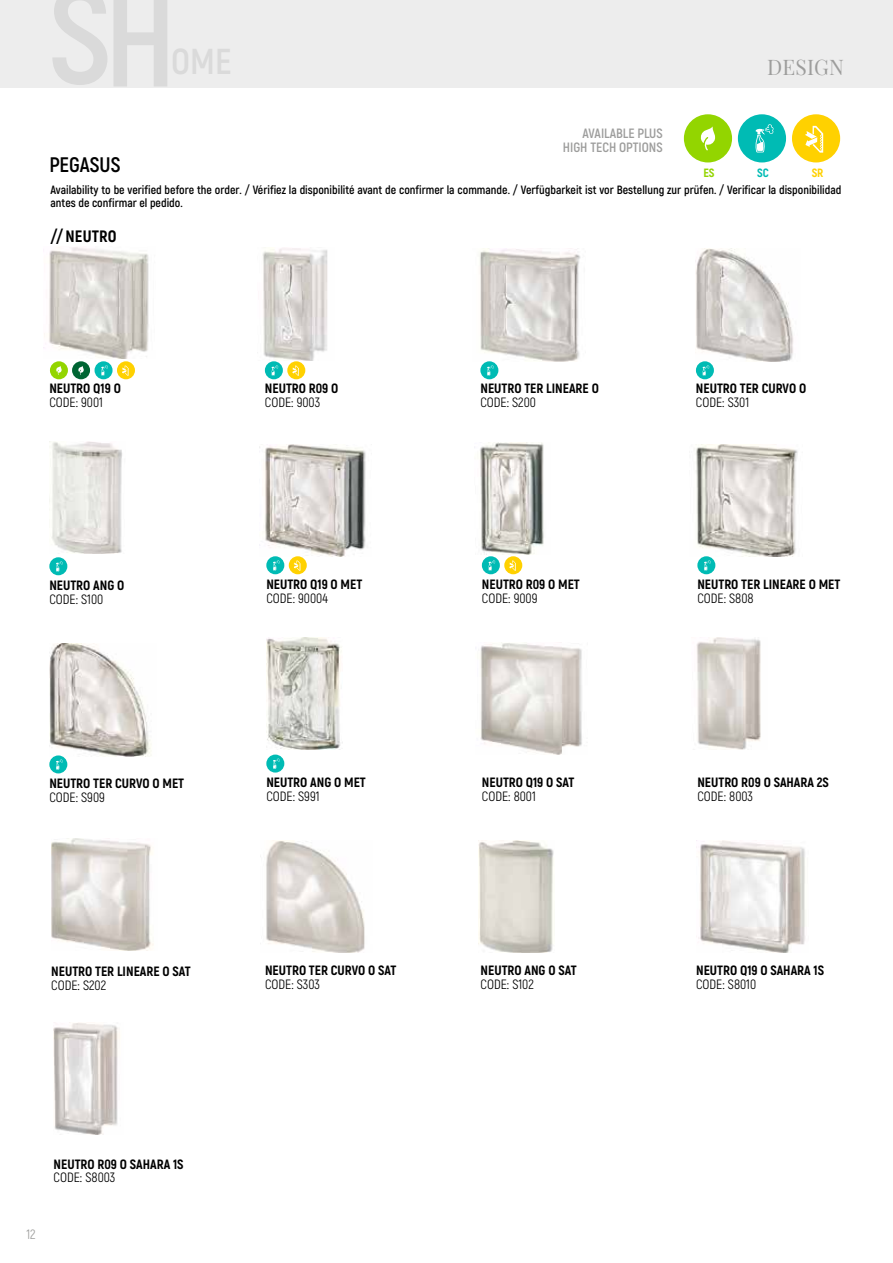
<style>
.page{position:relative;width:893px;height:1263px;background:#fff}
.page>*{position:absolute;margin:0;border:0;box-sizing:border-box;transform-origin:0 0}
.t1{font:700 21px "Akrobat";color:#000}
.t2{font:21px "Playfair Display";letter-spacing:.01em;color:#9d9d9c}
.t3{font:800 16.5px "Akrobat";letter-spacing:.01em;color:#000}
.t4{font:800 13.5px "Akrobat";color:#000}
.t5{font:13.5px "Akrobat";color:#000}
.t6{font:700 13.5px/13px "Akrobat";color:#9d9d9c;text-align:right}
.t7{font:13.5px "Akrobat";color:#9d9d9c}
.t8{font:700 12px/13.5px "Akrobat";color:#000}
.t9{font:800 12px "Akrobat";color:#93d500}
.t10{font:800 12px "Akrobat";color:#00bbb4}
.t11{font:800 12px "Akrobat";color:#ffd100}
</style>
<div class="page">
<div style="left:0;top:0;width:893px;height:87px;background:#ededed"></div>
<img style="left:259px;top:445px;width:107px;height:112px">
<img style="left:474px;top:442px;width:70px;height:113px">
<img style="left:695px;top:445px;width:103px;height:112px">
<img style="left:49px;top:644px;width:102px;height:112px">
<img style="left:266px;top:637px;width:77px;height:113px">
<img style="left:480px;top:642px;width:102px;height:112px">
<img style="left:696px;top:637px;width:65px;height:113px">
<img style="left:51px;top:838px;width:103px;height:112px">
<img style="left:478px;top:840px;width:76px;height:112px">
<img style="left:696px;top:840px;width:109px;height:112px">
<img style="left:54px;top:1022px;width:66px;height:112px">
<img style="left:266px;top:840px;width:99px;height:112px">
<img style="left:43px;top:247px;width:106px;height:112px">
<img style="left:262px;top:248px;width:66px;height:112px">
<img style="left:479px;top:249px;width:102px;height:112px">
<img style="left:696px;top:249px;width:97px;height:112px">
<svg style="left:289px;top:556px;width:18px;height:18px"></svg>
<svg style="left:294px;top:561px;width:6px;height:10px"></svg>
<div style="left:266px;top:556px;width:18px;height:18px;background:#00bbb4;border-radius:50%"></div>
<svg style="left:273px;top:560px;width:7px;height:10px"></svg>
<div style="left:504px;top:556px;width:18px;height:18px;background:#ffd100;border-radius:50%"></div>
<svg style="left:509px;top:561px;width:7px;height:10px"></svg>
<div style="left:482px;top:556px;width:18px;height:18px;background:#00bbb4;border-radius:50%"></div>
<svg style="left:488px;top:560px;width:7px;height:10px"></svg>
<div style="left:287px;top:361px;width:18px;height:18px;background:#ffd100;border-radius:50%"></div>
<svg style="left:292px;top:366px;width:7px;height:10px"></svg>
<div style="left:265px;top:361px;width:18px;height:18px;background:#00bbb4;border-radius:50%"></div>
<svg style="left:271px;top:365px;width:7px;height:11px"></svg>
<div style="left:480px;top:361px;width:18px;height:18px;background:#00bbb4;border-radius:50%"></div>
<svg style="left:487px;top:365px;width:7px;height:11px"></svg>
<div style="left:696px;top:361px;width:18px;height:18px;background:#00bbb4;border-radius:50%"></div>
<svg style="left:702px;top:365px;width:7px;height:11px"></svg>
<div style="left:266px;top:754px;width:18px;height:18px;background:#00bbb4;border-radius:50%"></div>
<svg style="left:273px;top:758px;width:7px;height:11px"></svg>
<div style="left:697px;top:556px;width:18px;height:18px;background:#00bbb4;border-radius:50%"></div>
<svg style="left:704px;top:560px;width:7px;height:10px"></svg>
<div style="left:49px;top:755px;width:18px;height:18px;background:#00bbb4;border-radius:50%"></div>
<svg style="left:56px;top:759px;width:7px;height:11px"></svg>
<div style="left:684px;top:114px;width:48px;height:48px;background:#93d500;border-radius:50%"></div>
<svg style="left:700px;top:126px;width:15px;height:24px"></svg>
<div style="left:738px;top:114px;width:48px;height:48px;background:#00bbb4;border-radius:50%"></div>
<svg style="left:755px;top:124px;width:19px;height:28px"></svg>
<div style="left:792px;top:114px;width:48px;height:48px;background:#ffd100;border-radius:50%"></div>
<svg style="left:805px;top:126px;width:18px;height:27px"></svg>
<div style="left:50px;top:361px;width:18px;height:18px;background:#93d500;border-radius:50%"></div>
<svg style="left:56px;top:366px;width:6px;height:9px"></svg>
<div style="left:117px;top:361px;width:18px;height:18px;background:#ffd100;border-radius:50%"></div>
<svg style="left:122px;top:366px;width:7px;height:10px"></svg>
<div style="left:95px;top:361px;width:18px;height:18px;background:#00bbb4;border-radius:50%"></div>
<svg style="left:101px;top:365px;width:7px;height:11px"></svg>
<div style="left:72px;top:361px;width:18px;height:18px;background:#006533;border-radius:50%"></div>
<svg style="left:78px;top:366px;width:6px;height:9px"></svg>
<img style="left:49px;top:441px;width:73px;height:113px">
<div style="left:49px;top:557px;width:18px;height:18px;background:#00bbb4;border-radius:50%"></div>
<svg style="left:56px;top:561px;width:7px;height:10px"></svg>
<p class="t6" style="left:563px;top:127px;width:101px">AVAILABLE PLUS<br>HIGH TECH OPTIONS</p>
<h1 class="t2" style="left:767px;top:54px;width:78px">DESIGN</h1>
<h1 class="t1" style="left:49px;top:152px;width:73px">PEGASUS</h1>
<p class="t9" style="left:703px;top:165px;width:13px">ES</p>
<p class="t10" style="left:757px;top:165px;width:13px">SC</p>
<p class="t11" style="left:812px;top:165px;width:13px">SR</p>
<p class="t8" style="left:51px;top:183px;width:792px">Availability to be verified before the order. / Vérifiez la disponibilité avant de confirmer la commande. / Verfügbarkeit ist vor Bestellung zur prüfen. / Verificar la disponibilidad antes de confirmar el pedido.</p>
<p class="t3" style="left:51px;top:225px;width:68px">// NEUTRO</p>
<p class="t4" style="left:49px;top:380px;width:73px">NEUTRO Q19 O</p>
<p class="t5" style="left:49px;top:394px;width:55px">CODE: 9001</p>
<p class="t4" style="left:49px;top:577px;width:76px">NEUTRO ANG O</p>
<p class="t5" style="left:49px;top:591px;width:55px">CODE: S100</p>
<p class="t4" style="left:265px;top:380px;width:75px">NEUTRO R09 O</p>
<p class="t5" style="left:265px;top:394px;width:57px">CODE: 9003</p>
<p class="t4" style="left:266px;top:576px;width:98px">NEUTRO Q19 O MET</p>
<p class="t5" style="left:266px;top:590px;width:63px">CODE: 90004</p>
<p class="t4" style="left:480px;top:380px;width:120px">NEUTRO TER LINEARE O</p>
<p class="t5" style="left:480px;top:394px;width:57px">CODE: S200</p>
<p class="t4" style="left:482px;top:576px;width:100px">NEUTRO R09 O MET</p>
<p class="t5" style="left:482px;top:590px;width:57px">CODE: 9009</p>
<p class="t4" style="left:696px;top:380px;width:112px">NEUTRO TER CURVO O</p>
<p class="t5" style="left:696px;top:394px;width:55px">CODE: S301</p>
<p class="t4" style="left:697px;top:576px;width:145px">NEUTRO TER LINEARE O MET</p>
<p class="t5" style="left:697px;top:590px;width:58px">CODE: S808</p>
<p class="t4" style="left:49px;top:775px;width:136px">NEUTRO TER CURVO O MET</p>
<p class="t5" style="left:49px;top:789px;width:57px">CODE: S909</p>
<p class="t4" style="left:51px;top:963px;width:141px">NEUTRO TER LINEARE O SAT</p>
<p class="t5" style="left:51px;top:977px;width:56px">CODE: S202</p>
<p class="t7" style="left:27px;top:1226px;width:11px">12</p>
<p class="t4" style="left:54px;top:1155px;width:131px">NEUTRO R09 O SAHARA 1S</p>
<p class="t5" style="left:54px;top:1169px;width:63px">CODE: S8003</p>
<p class="t4" style="left:266px;top:774px;width:101px">NEUTRO ANG O MET</p>
<p class="t5" style="left:266px;top:788px;width:55px">CODE: S991</p>
<p class="t4" style="left:265px;top:962px;width:133px">NEUTRO TER CURVO O SAT</p>
<p class="t5" style="left:265px;top:976px;width:57px">CODE: S303</p>
<p class="t4" style="left:482px;top:774px;width:94px">NEUTRO Q19 O SAT</p>
<p class="t5" style="left:482px;top:788px;width:56px">CODE: 8001</p>
<p class="t4" style="left:481px;top:962px;width:98px">NEUTRO ANG O SAT</p>
<p class="t5" style="left:481px;top:976px;width:55px">CODE: S102</p>
<p class="t4" style="left:697px;top:774px;width:133px">NEUTRO R09 O SAHARA 2S</p>
<p class="t5" style="left:697px;top:788px;width:57px">CODE: 8003</p>
<p class="t4" style="left:696px;top:962px;width:129px">NEUTRO Q19 O SAHARA 1S</p>
<p class="t5" style="left:696px;top:976px;width:62px">CODE: S8010</p>
</div>
